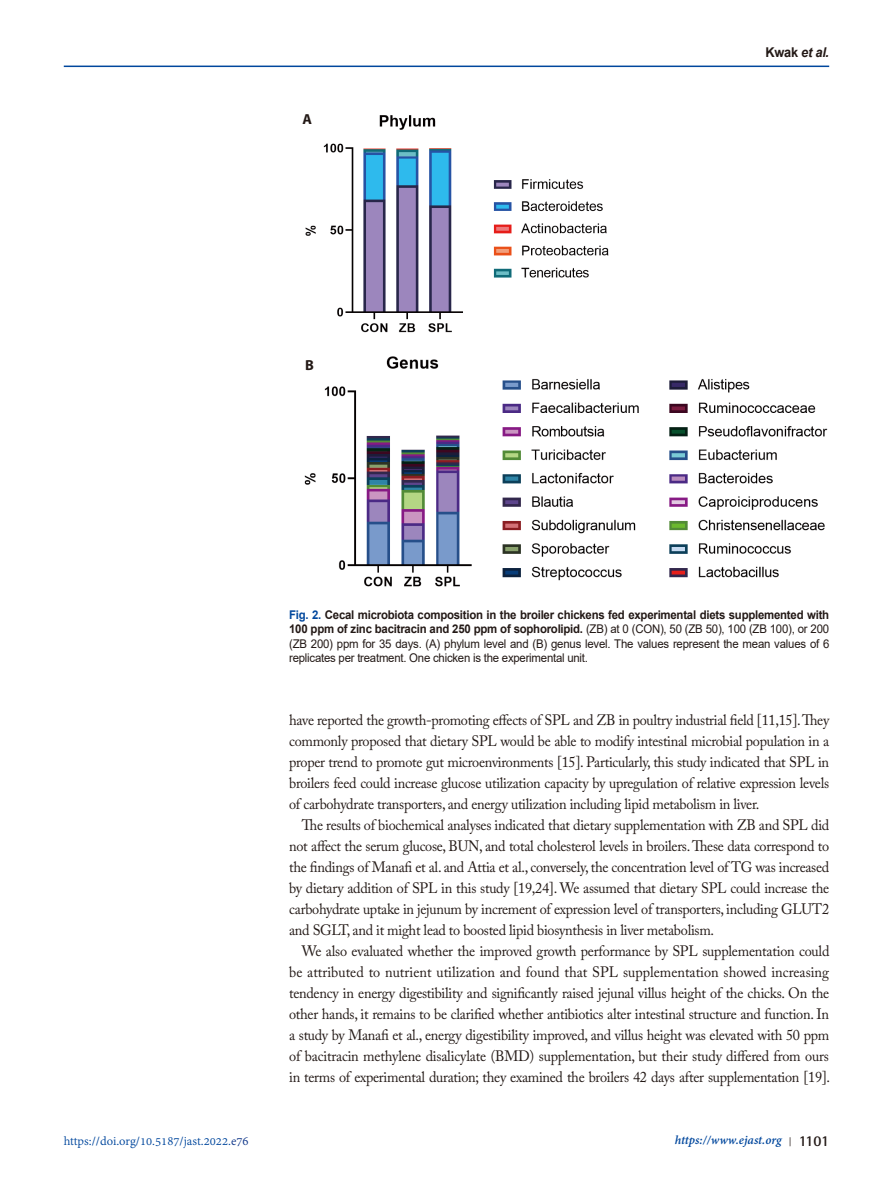
<style>
.page{position:relative;width:893px;height:1191px;background:#fff}
.page>*{position:absolute;margin:0;border:0;box-sizing:border-box;transform-origin:0 0}
.표준{font:15px/21px "Adobe Caslon Pro";letter-spacing:-.02em;color:#231916;text-align:justify;scale:.95 1}
.t1{font:700 14.55px "Myriad Pro";color:#231916}
.t2{font:13.5px "Adobe Devanagari";color:#00479d}
.t3{font:italic 700 13.5px "Adobe Devanagari";color:#00479d}
.t4{font:italic 700 13.5px "Arial";color:#231916;scale:.95 1}
.t5{font:12px/14.4px "Arial";letter-spacing:-.02em;color:#231916;text-align:justify;scale:.95 1}
.s1{font-style:normal}
.s2{font-weight:700;color:#00479d}
.s3{font-weight:700}
.s4{color:#0d3488}
.s5{font-family:"Shonar Bangla";font-style:normal;font-size:12px;color:#231916}
.s6{font-family:"Rotis Semi Sans Std";font-style:normal;font-size:15px;color:#231916}
</style>
<div class="page">
<hr style="left:64px;top:66px;width:765px;height:1px;background:#00479d">
<img style="left:305px;top:115px;width:304px;height:218px">
<img style="left:304px;top:356px;width:524px;height:231px">
<div style="left:296px;top:105px;width:41px;height:25px;background:#fff"></div>
<div style="left:289px;top:332px;width:41px;height:44px;background:#fff"></div>
<p class="t1" style="left:302px;top:110px;width:11px">A</p>
<p class="t1" style="left:305px;top:356px;width:10px">B</p>
<p class="t4" style="left:765px;top:43px;width:69px"><span class="s1">Kwak</span> et al.</p>
<p class="t5" style="left:289px;top:607px;width:570px"><span class="s2">Fig. 2.</span> <span class="s3">Cecal microbiota composition in the broiler chickens fed experimental diets supplemented with 100 ppm of zinc bacitracin and 250 ppm of sophorolipid.</span> (ZB) at 0 (CON), 50 (ZB 50), 100 (ZB 100), or 200 (ZB 200) ppm for 35 days. (A) phylum level and (B) genus level. The values represent the mean values of 6 replicates per treatment. One chicken is the experimental unit.</p>
<p class="표준" style="left:289px;top:709px;width:570px">have reported the growth-promoting effects of SPL and ZB in poultry industrial field [11,15]. They commonly proposed that dietary SPL would be able to modify intestinal microbial population in a proper trend to promote gut microenvironments [15]. Particularly, this study indicated that SPL in broilers feed could increase glucose utilization capacity by upregulation of relative expression levels of carbohydrate transporters, and energy utilization including lipid metabolism in liver.</p>
<p class="표준" style="left:289px;top:814px;width:570px;text-indent:13px">The results of biochemical analyses indicated that dietary supplementation with ZB and SPL did not affect the serum glucose, BUN, and total cholesterol levels in broilers. These data correspond to the findings of Manafi et al. and Attia et al., conversely, the concentration level of TG was increased by dietary addition of SPL in this study [19,24]. We assumed that dietary SPL could increase the carbohydrate uptake in jejunum by increment of expression level of transporters, including GLUT2 and SGLT, and it might lead to boosted lipid biosynthesis in liver metabolism.</p>
<p class="표준" style="left:289px;top:940px;width:571px;text-indent:13px">We also evaluated whether the improved growth performance by SPL supplementation could be attributed to nutrient utilization and found that SPL supplementation showed increasing tendency in energy digestibility and significantly raised jejunal villus height of the chicks. On the other hands, it remains to be clarified whether antibiotics alter intestinal structure and function. In a study by Manafi et al., energy digestibility improved, and villus height was elevated with 50 ppm of bacitracin methylene disalicylate (BMD) supplementation, but their study differed from ours in terms of experimental duration; they examined the broilers 42 days after supplementation [19].</p>
<p class="t2" style="left:64px;top:1133px;width:186px">https://doi.org/10.5187/jast.2022.<span class="s4">e76</span></p>
<p class="t3" style="left:675px;top:1132px;width:156px">https://www.ejast.org <span class="s5">|</span> <span class="s6">1101</span></p>
</div>
